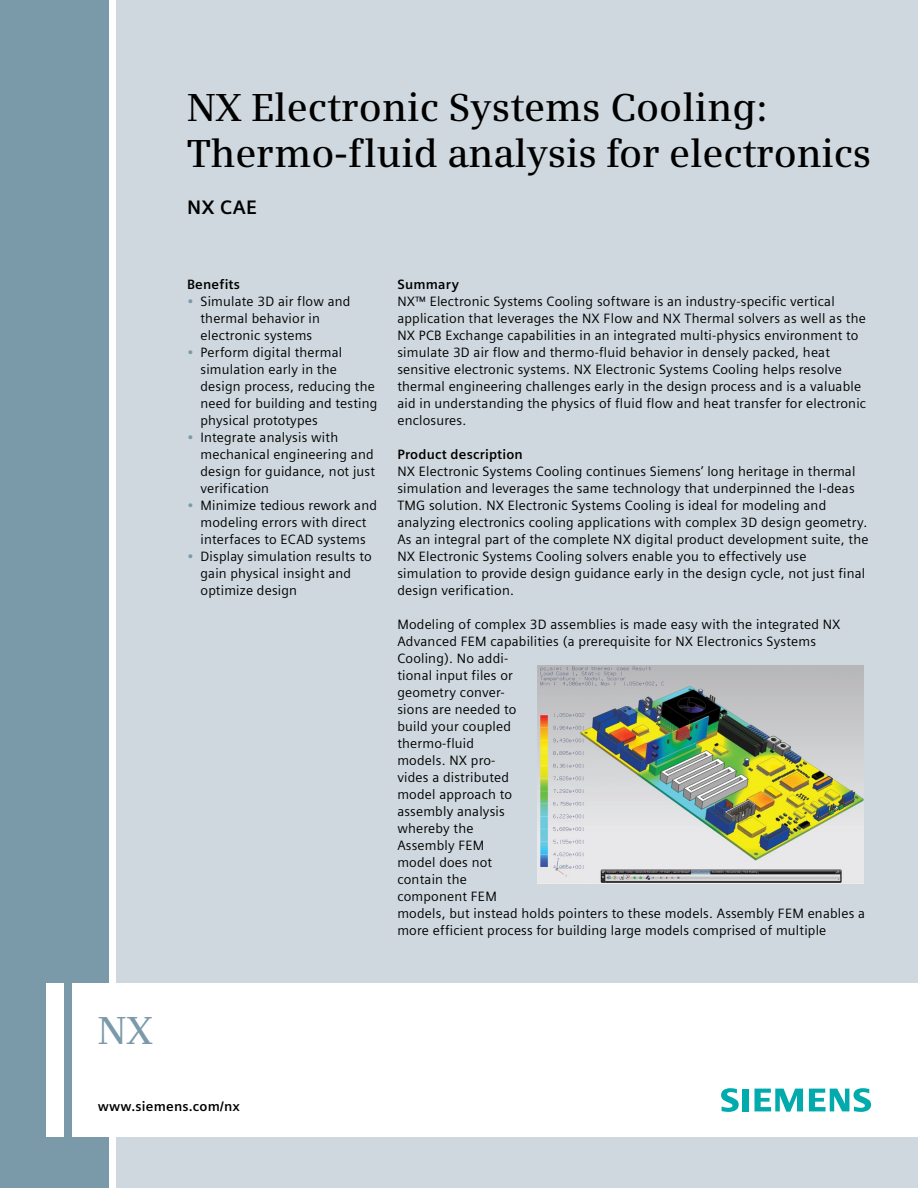
<style>
.page{position:relative;width:918px;height:1188px;background:#fff}
.page>*{position:absolute;margin:0;border:0;box-sizing:border-box;transform-origin:0 0}
.Cover_Headline__26pt{font:600 39px "Siemens Serif";letter-spacing:-.005em;color:#000}
.PRODUCT_NAME{font:600 39px "Siemens Serif";color:#7b9aa9}
.Cover_Subhead__13pt{font:700 19.5px "Siemens Sans";color:#000}
.Body__Copy__9pt_0_15{font:13.5px/17px "Siemens Sans";letter-spacing:.015em;color:#000}
.BULLETS_Body_Copy_9p{font:13.5px/17px "Siemens Sans";letter-spacing:.015em;color:#000}
.Body_Subhead___9pt_0{font:700 13.5px "Siemens Sans";letter-spacing:.015em;color:#000}
.s1{color:#7b9aa9}
</style>
<div class="page">
<div style="left:117px;top:0;width:801px;height:1188px;background:#ced8de"></div>
<div style="left:0;top:0;width:108px;height:1188px;background:#7b9aa9"></div>
<div style="left:47px;top:983px;width:17px;height:153px;background:#fff"></div>
<div style="left:72px;top:983px;width:846px;height:153px;background:#fff"></div>
<svg style="left:721px;top:1088px;width:18px;height:24px"></svg>
<div style="left:742px;top:1089px;width:7px;height:22px;background:#00aaad"></div>
<svg style="left:755px;top:1089px;width:48px;height:23px"></svg>
<svg style="left:809px;top:1088px;width:62px;height:24px"></svg>
<img style="left:538px;top:665px;width:326px;height:218px">
<p class="Cover_Headline__26pt" style="left:187px;top:84px;width:582px">NX Electronic Systems Cooling:</p>
<p class="Cover_Headline__26pt" style="left:187px;top:131px;width:686px">Thermo-fluid analysis for electronics</p>
<p class="Cover_Subhead__13pt" style="left:187px;top:196px;width:72px">NX CAE</p>
<p class="Body_Subhead___9pt_0" style="left:187px;top:277px;width:55px">Benefits</p>
<p class="BULLETS_Body_Copy_9p" style="left:201px;top:293px;width:151px;text-indent:-14px"><span class="s1">•</span> Simulate 3D air flow and thermal behavior in electronic systems</p>
<p class="BULLETS_Body_Copy_9p" style="left:201px;top:344px;width:178px;text-indent:-14px"><span class="s1">•</span> Perform digital thermal simulation early in the design process, reducing the need for building and testing physical prototypes</p>
<p class="BULLETS_Body_Copy_9p" style="left:201px;top:429px;width:176px;text-indent:-14px"><span class="s1">•</span> Integrate analysis with mechanical engineering and design for guidance, not just verification</p>
<p class="BULLETS_Body_Copy_9p" style="left:187px;top:497px;width:191px;text-align:center"><span class="s1">•</span> Minimize tedious rework and modeling errors with direct interfaces to ECAD systems</p>
<p class="BULLETS_Body_Copy_9p" style="left:201px;top:548px;width:173px;text-indent:-14px"><span class="s1">•</span> Display simulation results to gain physical insight and optimize design</p>
<p class="Body_Subhead___9pt_0" style="left:397px;top:277px;width:63px">Summary</p>
<p class="Body__Copy__9pt_0_15" style="left:397px;top:293px;width:470px">NX™ Electronic Systems Cooling software is an industry-specific vertical application that leverages the NX Flow and NX Thermal solvers as well as the NX PCB Exchange capabilities in an integrated multi-physics environment to simulate 3D air flow and thermo-fluid behavior in densely packed, heat sensitive electronic systems. NX Electronic Systems Cooling helps resolve thermal engineering challenges early in the design process and is a valuable aid in understanding the physics of fluid flow and heat transfer for electronic enclosures.</p>
<p class="Body_Subhead___9pt_0" style="left:397px;top:447px;width:127px">Product description</p>
<p class="Body__Copy__9pt_0_15" style="left:397px;top:463px;width:473px">NX Electronic Systems Cooling continues Siemens’ long heritage in thermal simulation and leverages the same technology that underpinned the I-deas TMG solution. NX Electronic Systems Cooling is ideal for modeling and analyzing electronics cooling applications with complex 3D design geometry.<br>As an integral part of the complete NX digital product development suite, the NX Electronic Systems Cooling solvers enable you to effectively use simulation to provide design guidance early in the design cycle, not just final design verification.</p>
<p class="Body__Copy__9pt_0_15" style="left:397px;top:616px;width:469px">Modeling of complex 3D assemblies is made easy with the integrated NX<br>Advanced FEM capabilities (a prerequisite for NX Electronics Systems<br>Cooling). No addi-<br>tional input files or<br>geometry conver-<br>sions are needed to<br>build your coupled<br>thermo-fluid<br>models. NX pro-<br>vides a distributed<br>model approach to<br>assembly analysis<br>whereby the<br>Assembly FEM<br>model does not<br>contain the<br>component FEM<br>models, but instead holds pointers to these models. Assembly FEM enables a more efficient process for building large models comprised of multiple</p>
<p class="PRODUCT_NAME" style="left:98px;top:1008px;width:56px">NX</p>
<p class="Body_Subhead___9pt_0" style="left:98px;top:1099px;width:144px">www.siemens.com/nx</p>
</div>
